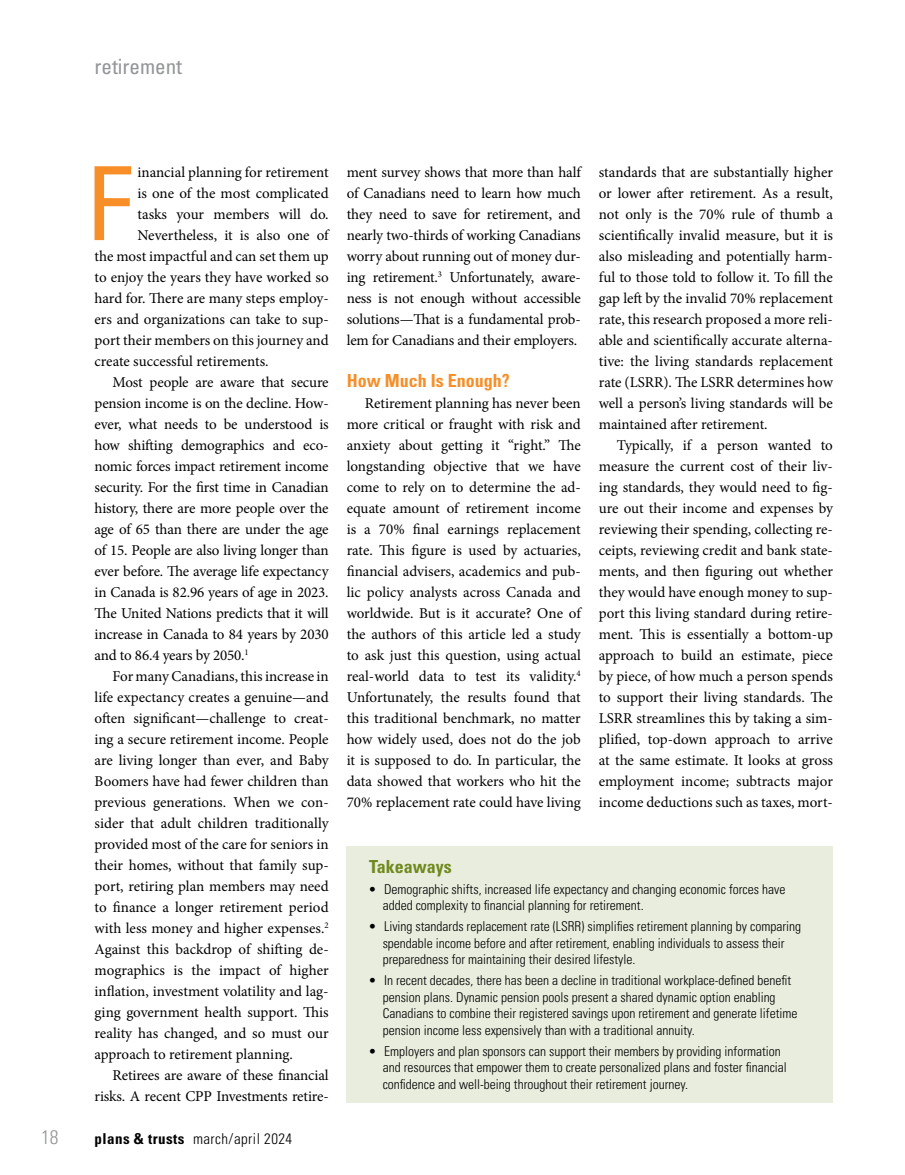
<style>
.page{position:relative;width:905px;height:1175px;background:#fff}
.page>*{position:absolute;margin:0;border:0;box-sizing:border-box;transform-origin:0 0}
.t1{font:condensed 102.3px "Univers LT Pro";color:#f78e28}
.t2{font:condensed 21px "Univers LT Pro";color:#939598}
.t3{font:300 condensed 19.5px "Univers LT Pro";color:#939598}
.t4{font:700 condensed 18px "Univers LT Pro";color:#f78e28}
.t5{font:700 condensed 18px "Univers LT Pro";color:#70891e}
.t6{font:15px/21px "Minion Pro";letter-spacing:-.005em;color:#000;text-align:justify}
.t7{font:300 condensed 15px "Univers LT Pro";letter-spacing:.03em;color:#000}
.t8{font:300 condensed 13.5px/16.5px "Univers LT Pro";color:#000}
.s1{font-weight:700}
</style>
<div class="page">
<div style="left:346px;top:846px;width:486px;height:256px;background:#e9edde"></div>
<h2 class="t2" style="left:94px;top:53px;width:89px">retirement</h2>
<h1 class="t1" style="left:87px;top:139px;width:47px">F</h1>
<p class="t6" style="left:137px;top:162px;width:193px">inancial planning for retirement</p>
<p class="t6" style="left:137px;top:183px;width:193px">is one of the most complicated</p>
<p class="t6" style="left:137px;top:204px;width:193px">tasks your members will do.</p>
<p class="t6" style="left:137px;top:225px;width:193px">Nevertheless, it is also one of</p>
<p class="t6" style="left:94px;top:246px;width:235px">the most impactful and can set them up</p>
<p class="t6" style="left:94px;top:267px;width:235px">to enjoy the years they have worked so</p>
<p class="t6" style="left:94px;top:288px;width:236px">hard for. There are many steps employ-</p>
<p class="t6" style="left:94px;top:309px;width:236px">ers and organizations can take to sup-</p>
<p class="t6" style="left:94px;top:330px;width:235px">port their members on this journey and</p>
<p class="t6" style="left:94px;top:351px;width:176px">create successful retirements.</p>
<p class="t6" style="left:112px;top:372px;width:218px">Most people are aware that secure</p>
<p class="t6" style="left:94px;top:393px;width:236px">pension income is on the decline. How-</p>
<p class="t6" style="left:94px;top:414px;width:235px">ever, what needs to be understood is</p>
<p class="t6" style="left:94px;top:435px;width:235px">how shifting demographics and eco-</p>
<p class="t6" style="left:94px;top:456px;width:236px">nomic forces impact retirement income</p>
<p class="t6" style="left:94px;top:477px;width:235px">security. For the first time in Canadian</p>
<p class="t6" style="left:94px;top:498px;width:235px">history, there are more people over the</p>
<p class="t6" style="left:94px;top:519px;width:235px">age of 65 than there are under the age</p>
<p class="t6" style="left:94px;top:540px;width:236px">of 15. People are also living longer than</p>
<p class="t6" style="left:94px;top:561px;width:235px">ever before. The average life expectancy</p>
<p class="t6" style="left:94px;top:582px;width:235px">in Canada is 82.96 years of age in 2023.</p>
<p class="t6" style="left:94px;top:603px;width:235px">The United Nations predicts that it will</p>
<p class="t6" style="left:94px;top:624px;width:236px">increase in Canada to 84 years by 2030</p>
<p class="t6" style="left:94px;top:645px;width:156px">and to 86.4 years by 2050.<sup>1</sup></p>
<p class="t6" style="left:112px;top:666px;width:217px">For many Canadians, this increase in</p>
<p class="t6" style="left:94px;top:687px;width:236px">life expectancy creates a genuine—and</p>
<p class="t6" style="left:94px;top:708px;width:236px">often significant—challenge to creat-</p>
<p class="t6" style="left:94px;top:729px;width:235px">ing a secure retirement income. People</p>
<p class="t6" style="left:94px;top:750px;width:235px">are living longer than ever, and Baby</p>
<p class="t6" style="left:94px;top:771px;width:235px">Boomers have had fewer children than</p>
<p class="t6" style="left:94px;top:792px;width:235px">previous generations. When we con-</p>
<p class="t6" style="left:94px;top:813px;width:236px">sider that adult children traditionally</p>
<p class="t6" style="left:94px;top:834px;width:236px">provided most of the care for seniors in</p>
<p class="t6" style="left:94px;top:855px;width:236px">their homes, without that family sup-</p>
<p class="t6" style="left:94px;top:876px;width:236px">port, retiring plan members may need</p>
<p class="t6" style="left:94px;top:897px;width:236px">to finance a longer retirement period</p>
<p class="t6" style="left:94px;top:918px;width:235px">with less money and higher expenses.<sup>2</sup></p>
<p class="t6" style="left:94px;top:939px;width:236px">Against this backdrop of shifting de-</p>
<p class="t6" style="left:94px;top:960px;width:235px">mographics is the impact of higher</p>
<p class="t6" style="left:94px;top:981px;width:235px">inflation, investment volatility and lag-</p>
<p class="t6" style="left:94px;top:1002px;width:235px">ging government health support. This</p>
<p class="t6" style="left:94px;top:1023px;width:235px">reality has changed, and so must our</p>
<p class="t6" style="left:94px;top:1044px;width:200px">approach to retirement planning.</p>
<p class="t6" style="left:112px;top:1065px;width:218px">Retirees are aware of these financial</p>
<p class="t6" style="left:94px;top:1086px;width:236px">risks. A recent CPP Investments retire-</p>
<h3 class="t3" style="left:41px;top:1123px;width:19px">18</h3>
<p class="t7" style="left:94px;top:1128px;width:199px"><span class="s1">plans &amp; trusts</span> march/april 2024</p>
<p class="t6" style="left:346px;top:162px;width:236px">ment survey shows that more than half of Canadians need to learn how much they need to save for retirement, and nearly two-thirds of working Canadians worry about running out of money dur&shy;ing retirement.<sup>3</sup> Unfortunately, aware&shy;ness is not enough without accessible solutions—That is a fundamental prob&shy;lem for Canadians and their employers.</p>
<p class="t4" style="left:346px;top:370px;width:164px">How Much Is Enough?</p>
<p class="t6" style="left:346px;top:393px;width:236px;text-indent:18px">Retirement planning has never been more critical or fraught with risk and anxiety about getting it “right.” The longstanding objective that we have come to rely on to determine the ad&shy;equate amount of retirement income is a 70% final earnings replacement rate. This figure is used by actuaries, financial advisers, academics and pub&shy;lic policy analysts across Canada and worldwide. But is it accurate? One of the authors of this article led a study to ask just this question, using actual real-world data to test its validity.<sup>4<br></sup>Unfortunately, the results found that this traditional benchmark, no matter how widely used, does not do the job it is supposed to do. In particular, the data showed that workers who hit the 70% replacement rate could have living</p>
<p class="t6" style="left:598px;top:162px;width:236px">standards that are substantially higher or lower after retirement. As a result, not only is the 70% rule of thumb a scientifically invalid measure, but it is also misleading and potentially harm&shy;ful to those told to follow it. To fill the gap left by the invalid 70% replacement rate, this research proposed a more reli&shy;able and scientifically accurate alterna&shy;tive: the living standards replacement rate (LSRR). The LSRR determines how well a person’s living standards will be maintained after retirement.</p>
<p class="t6" style="left:598px;top:435px;width:236px;text-indent:18px">Typically, if a person wanted to measure the current cost of their liv&shy;ing standards, they would need to fig&shy;ure out their income and expenses by reviewing their spending, collecting re&shy;ceipts, reviewing credit and bank state&shy;ments, and then figuring out whether they would have enough money to sup&shy;port this living standard during retire&shy;ment. This is essentially a bottom-up approach to build an estimate, piece by piece, of how much a person spends to support their living standards. The LSRR streamlines this by taking a sim&shy;plified, top-down approach to arrive at the same estimate. It looks at gross employment income; subtracts major income deductions such as taxes, mort-</p>
<p class="t5" style="left:369px;top:855px;width:84px">Takeaways</p>
<p class="t8" style="left:382px;top:880px;width:404px;text-indent:-14px">• Demographic shifts, increased life expectancy and changing economic forces have added complexity to financial planning for retirement.</p>
<p class="t8" style="left:382px;top:917px;width:420px;text-indent:-14px">• Living standards replacement rate (LSRR) simplifies retirement planning by comparing spendable income before and after retirement, enabling individuals to assess their preparedness for maintaining their desired lifestyle.</p>
<p class="t8" style="left:382px;top:971px;width:416px;text-indent:-14px">• In recent decades, there has been a decline in traditional workplace-defined benefit pension plans. Dynamic pension pools present a shared dynamic option enabling Canadians to combine their registered savings upon retirement and generate lifetime pension income less expensively than with a traditional annuity.</p>
<p class="t8" style="left:382px;top:1042px;width:406px;text-indent:-14px">• Employers and plan sponsors can support their members by providing information and resources that empower them to create personalized plans and foster financial confidence and well-being throughout their retirement journey.</p>
</div>
